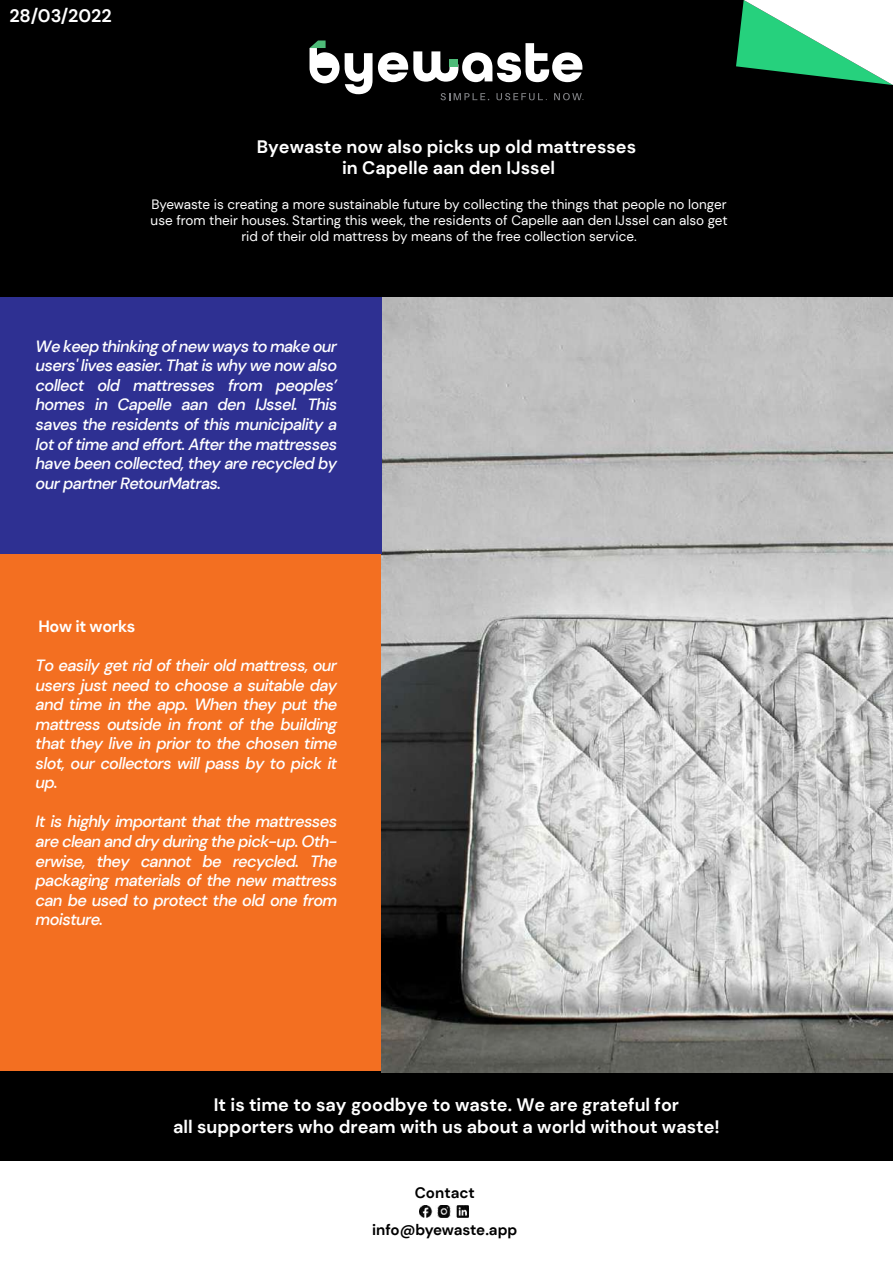
<style>
.page{position:relative;width:893px;height:1263px;background:#fff}
.page>*{position:absolute;margin:0;border:0;box-sizing:border-box;transform-origin:0 0}
.t1{font:700 18px/21.6px "DM Sans";color:#fff;text-align:center}
.t2{font:italic 500 16.35px/19.5px "DM Sans";letter-spacing:-.04em;color:#fff;text-align:justify}
.t3{font:700 16.35px "DM Sans";letter-spacing:-.02em;color:#fff}
.t4{font:700 15.15px "DM Sans";color:#000}
.t5{font:13.5px/16.2px "DM Sans";color:#fff;text-align:center}
</style>
<div class="page">
<div style="left:0;top:554px;width:381px;height:517px;background:#f36f21"></div>
<div style="left:0;top:0;width:893px;height:297px;background:#000"></div>
<svg style="left:736px;top:0;width:157px;height:85px;background:#88cbaa"></svg>
<svg style="left:420px;top:1205px;width:12px;height:12px"></svg>
<svg style="left:310px;top:40px;width:273px;height:60px"></svg>
<div style="left:0;top:1071px;width:893px;height:90px;background:#000"></div>
<img style="left:437px;top:1205px;width:14px;height:12px">
<svg style="left:456px;top:1205px;width:12px;height:12px"></svg>
<img style="left:381px;top:297px;width:512px;height:775px">
<div style="left:0;top:297px;width:381px;height:257px;background:#2e3092"></div>
<p class="t1" style="left:10px;top:5px;width:104px">28/03/2022</p>
<p class="t1" style="left:257px;top:136px;width:381px">Byewaste now also picks up old mattresses in Capelle aan den IJssel</p>
<p class="t5" style="left:151px;top:196px;width:578px">Byewaste is creating a more sustainable future by collecting the things that people no longer use from their houses. Starting this week, the residents of Capelle aan den IJssel can also get rid of their old mattress by means of the free collection service.</p>
<p class="t2" style="left:36px;top:336px;width:303px">We keep thinking of new ways to make our users' lives easier. That is why we now also collect old mattresses from peoples’ homes in Capelle aan den IJssel. This saves the residents of this municipality a lot of time and effort. After the mattresses have been collected, they are recycled by our partner RetourMatras.</p>
<p class="t3" style="left:38px;top:616px;width:99px">How it works</p>
<p class="t2" style="left:36px;top:655px;width:303px">To easily get rid of their old mattress, our users just need to choose a suitable day and time in the app. When they put the mattress outside in front of the building that they live in prior to the chosen time slot, our collectors will pass by to pick it up.</p>
<p class="t2" style="left:36px;top:812px;width:303px">It is highly important that the mattresses are clean and dry during the pick-up. Oth&shy;erwise, they cannot be recycled. The packaging materials of the new mattress can be used to protect the old one from moisture.</p>
<p class="t1" style="left:173px;top:1094px;width:548px">It is time to say goodbye to waste. We are grateful for<br>all supporters who dream with us about a world without waste!</p>
<p class="t4" style="left:415px;top:1183px;width:61px">Contact</p>
<p class="t4" style="left:372px;top:1220px;width:147px">info@byewaste.app</p>
</div>
